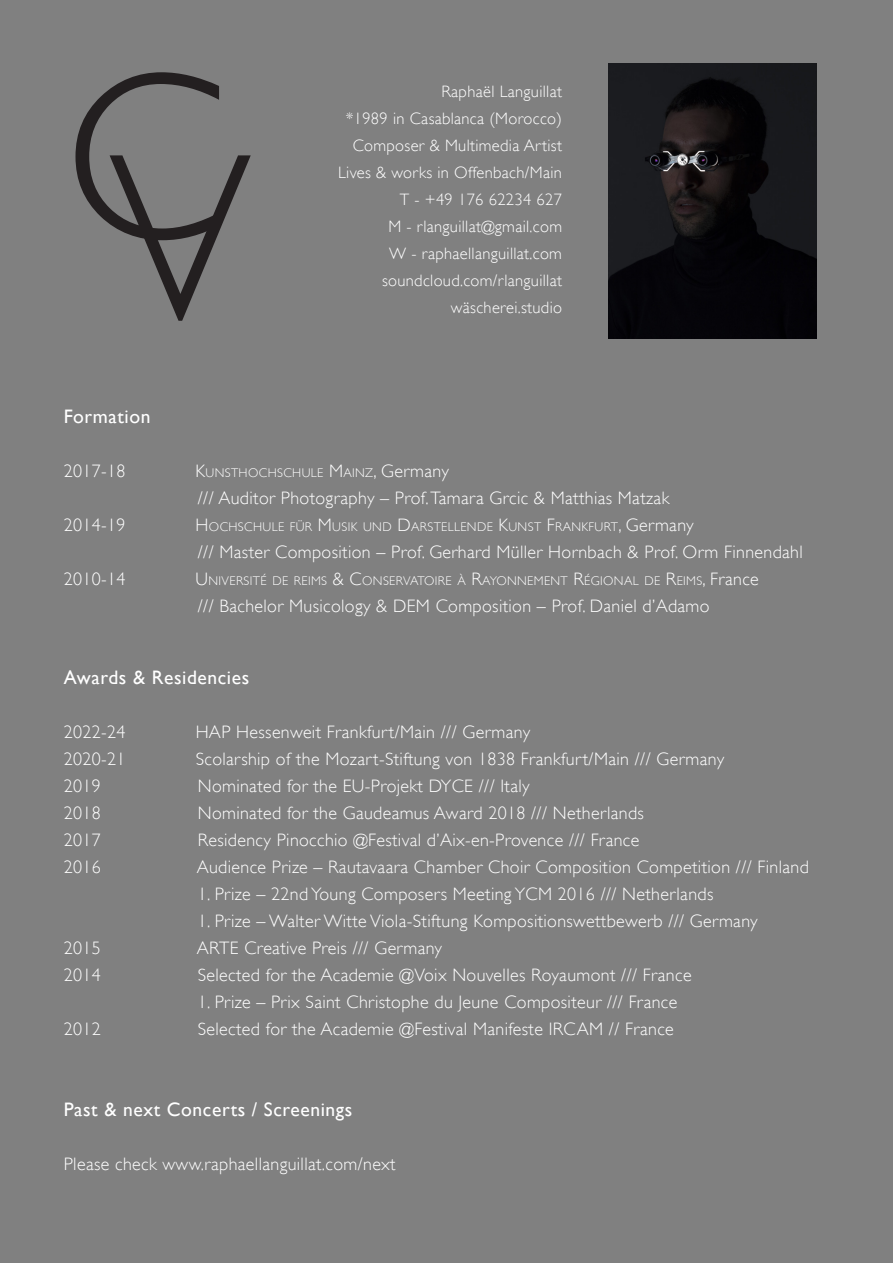
<style>
.page{position:relative;width:893px;height:1263px;background:#808080}
.page>*{position:absolute;margin:0;border:0;box-sizing:border-box;transform-origin:0 0}
.t1{font:300 240px "Gill Sans";color:#231f20}
.t2{font:19.5px "Gill Sans";letter-spacing:.03em;color:#fff}
.t3{font:300 18px "Gill Sans";letter-spacing:.02em;color:#fff}
.t4{font:300 16.5px/27px "Gill Sans";letter-spacing:.02em;color:#fff;text-align:right}
.t5{font:300 12.6px "Gill Sans";letter-spacing:.03em;color:#fff}
.s1{font-size:18px}
</style>
<div class="page">
<img style="left:608px;top:63px;width:208px;height:275px">
<p class="t1" style="left:64px;top:18px;width:164px">C</p>
<p class="t1" style="left:109px;top:99px;width:144px">V</p>
<p class="t2" style="left:64px;top:405px;width:88px">Formation</p>
<p class="t4" style="left:338px;top:78px;width:225px">Raphaël Languillat<br>*1989 in Casablanca (Morocco)<br>Composer &amp; Multimedia Artist<br>Lives &amp; works in Offenbach/Main<br>T - +49 176 62234 627<br>M - rlanguillat@gmail.com<br>W - raphaellanguillat.com soundcloud.com/rlanguillat wäscherei.studio</p>
<p class="t3" style="left:64px;top:461px;width:63px">2017-18</p>
<p class="t5" style="left:196px;top:466px;width:255px"><span class="s1">K</span>UNSTHOCHSCHULE <span class="s1">M</span>AINZ<span class="s1">, Germany</span></p>
<p class="t3" style="left:198px;top:488px;width:473px">/// Auditor Photography – Prof. Tamara Grcic &amp; Matthias Matzak</p>
<p class="t3" style="left:64px;top:515px;width:63px">2014-19</p>
<p class="t5" style="left:196px;top:520px;width:500px"><span class="s1">H</span> OCHSCHULE FÜR <span class="s1">M</span>USIK UND <span class="s1">D</span>ARSTELLENDE <span class="s1">K</span>UNST <span class="s1">F</span>RANKFURT<span class="s1">, Germany</span></p>
<p class="t3" style="left:198px;top:542px;width:606px">/// Master Composition – Prof. Gerhard Müller Hornbach &amp; Prof. Orm Finnendahl</p>
<p class="t3" style="left:64px;top:569px;width:63px">2010-14</p>
<p class="t5" style="left:196px;top:574px;width:565px"><span class="s1">U</span> NIVERSITÉ DE REIMS <span class="s1">&amp;</span> <span class="s1">C</span>ONSERVATOIRE À <span class="s1">R</span>AYONNEMENT <span class="s1">R</span>ÉGIONAL DE <span class="s1">R</span>EIMS<span class="s1">,</span> <span class="s1">France</span></p>
<p class="t3" style="left:198px;top:596px;width:513px">/// Bachelor Musicology &amp; DEM Composition – Prof. Daniel d’Adamo</p>
<p class="t2" style="left:64px;top:666px;width:187px">Awards &amp; Residencies</p>
<p class="t3" style="left:64px;top:721px;width:63px">2022-24</p>
<p class="t3" style="left:196px;top:721px;width:336px">HAP Hessenweit Frankfurt/Main /// Germany</p>
<p class="t3" style="left:64px;top:748px;width:63px">2020-21</p>
<p class="t3" style="left:196px;top:748px;width:530px">Scolarship of the Mozart-Stiftung von 1838 Frankfurt/Main /// Germany</p>
<p class="t3" style="left:64px;top:775px;width:39px">2019</p>
<p class="t3" style="left:198px;top:775px;width:333px">Nominated for the EU-Projekt DYCE /// Italy</p>
<p class="t3" style="left:64px;top:802px;width:39px">2018</p>
<p class="t3" style="left:198px;top:802px;width:448px">Nominated for the Gaudeamus Award 2018 /// Netherlands</p>
<p class="t3" style="left:64px;top:829px;width:39px">2017</p>
<p class="t3" style="left:198px;top:829px;width:443px">Residency Pinocchio @Festival d’Aix-en-Provence /// France</p>
<p class="t3" style="left:64px;top:856px;width:39px">2016</p>
<p class="t3" style="left:197px;top:856px;width:614px">Audience Prize – Rautavaara Chamber Choir Composition Competition /// Finland</p>
<p class="t3" style="left:198px;top:883px;width:517px">1. Prize – 22nd Young Composers Meeting YCM 2016 /// Netherlands</p>
<p class="t3" style="left:198px;top:910px;width:561px">1. Prize – Walter Witte Viola-Stiftung Kompositionswettbewerb /// Germany</p>
<p class="t3" style="left:64px;top:937px;width:39px">2015</p>
<p class="t3" style="left:197px;top:937px;width:247px">ARTE Creative Preis /// Germany</p>
<p class="t3" style="left:64px;top:964px;width:39px">2014</p>
<p class="t3" style="left:198px;top:964px;width:495px">Selected for the Academie @Voix Nouvelles Royaumont /// France</p>
<p class="t3" style="left:198px;top:991px;width:481px">1. Prize – Prix Saint Christophe du Jeune Compositeur /// France</p>
<p class="t3" style="left:64px;top:1018px;width:39px">2012</p>
<p class="t3" style="left:198px;top:1018px;width:478px">Selected for the Academie @Festival Manifeste IRCAM // France</p>
<p class="t2" style="left:64px;top:1098px;width:290px">Past &amp; next Concerts / Screenings</p>
<p class="t3" style="left:64px;top:1153px;width:333px">Please check www.raphaellanguillat.com/next</p>
</div>
